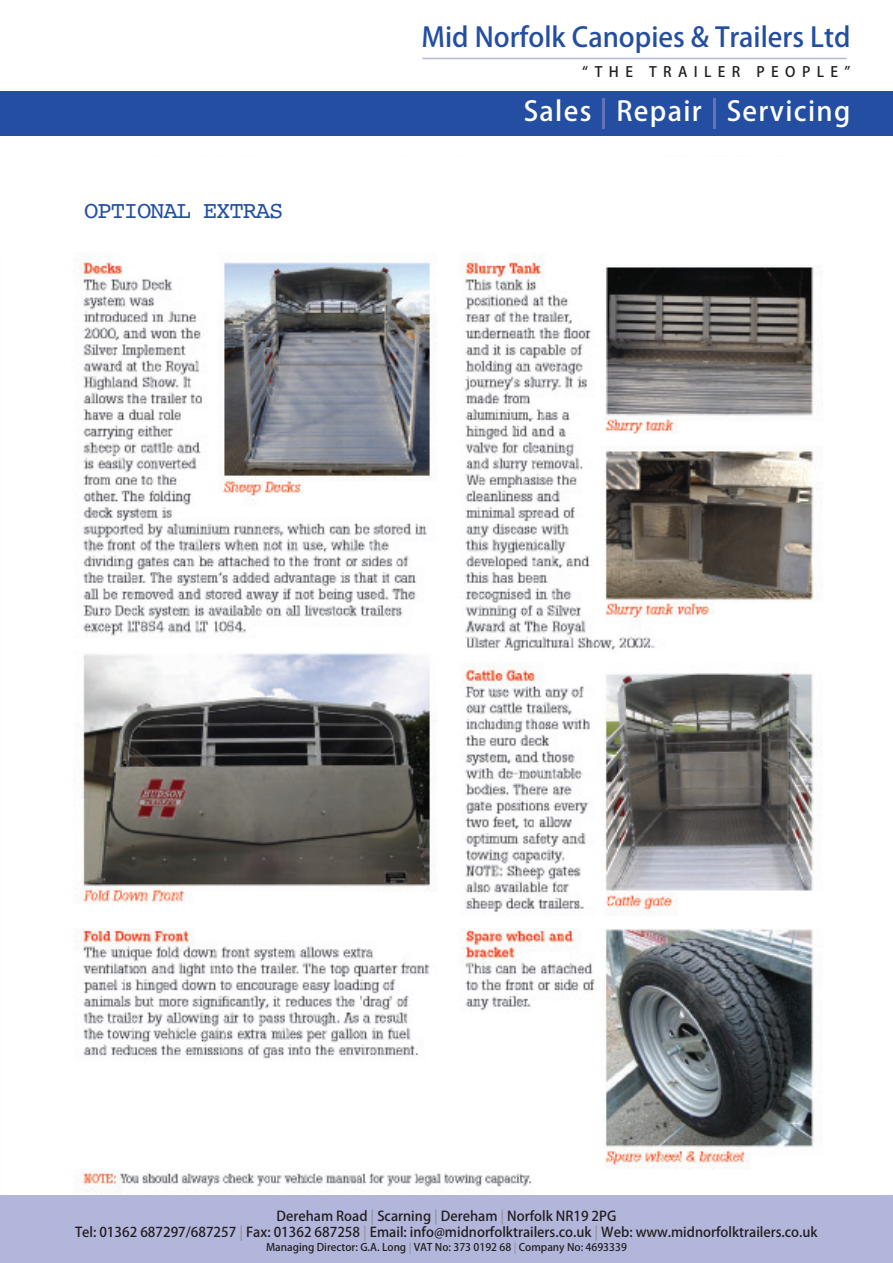
<style>
.page{position:relative;width:893px;height:1263px;background:#fff}
.page>*{position:absolute;margin:0;border:0;box-sizing:border-box;transform-origin:0 0}
.t1{font:500 27px "Koz Go Pro";color:#244ea1}
.t2{font:500 27px "Koz Go Pro";letter-spacing:.05em;color:#fff}
.t3{font:24px "Courier";letter-spacing:-.05em;color:#244ea1}
.t4{font:500 14.25px "Koz Go Pro";letter-spacing:.45em;color:#231f20}
.t5{font:500 13.5px/16.2px "Koz Go Pro";color:#231f20;text-align:center}
.t6{font:500 10.5px "Koz Go Pro";color:#231f20}
.s1{color:#939598}
</style>
<div class="page">
<img style="left:74px;top:155px;width:748px;height:1038px">
<hr style="left:422px;top:58px;width:424px;height:1px;background:#b2b6db">
<div style="left:0;top:91px;width:893px;height:45px;background:#244ea1"></div>
<hr style="left:603px;top:98px;width:2px;height:31px;background:#6372b7">
<hr style="left:713px;top:98px;width:2px;height:31px;background:#6372b7">
<div style="left:0;top:1195px;width:893px;height:68px;background:#b2b6db"></div>
<div style="left:0;top:166px;width:893px;height:85px;background:#fff"></div>
<h2 class="t3" style="left:84px;top:196px;width:201px">OPTIONAL EXTRAS</h2>
<h1 class="t1" style="left:421px;top:20px;width:430px">Mid Norfolk Canopies &amp; Trailers Ltd</h1>
<p class="t4" style="left:582px;top:62px;width:270px">“THE TRAILER PEOPLE”</p>
<h1 class="t2" style="left:524px;top:94px;width:328px">Sales Repair Servicing</h1>
<p class="t5" style="left:75px;top:1209px;width:744px">Dereham Road <span class="s1">|</span> Scarning <span class="s1">|</span> Dereham <span class="s1">|</span> Norfolk NR19 2PG<br>Tel: 01362 687297/687257 <span class="s1">|</span> Fax: 01362 687258 <span class="s1">|</span> Email: info@midnorfolktrailers.co.uk <span class="s1">|</span> Web: www.midnorfolktrailers.co.uk</p>
<p class="t6" style="left:266px;top:1240px;width:362px">Managing Director: G.A. Long <span class="s1">|</span> VAT No: 373 0192 68 <span class="s1">|</span> Company No: 4693339</p>
</div>
